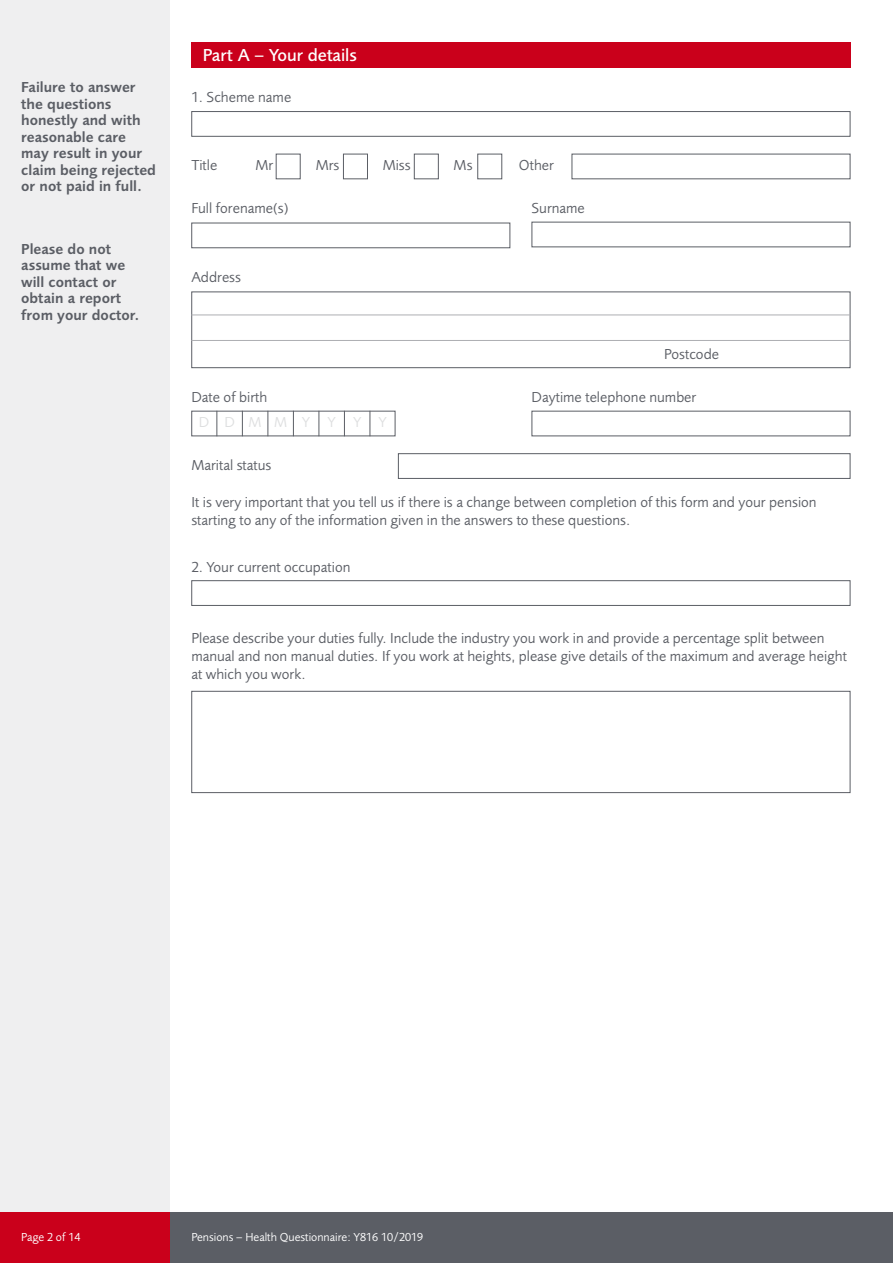
<style>
.page{position:relative;width:893px;height:1263px;background:#fff}
.page>*{position:absolute;margin:0;border:0;box-sizing:border-box;transform-origin:0 0}
.t1{font:500 18px "Pru Sans";color:#fff}
.t2{font:15px/18px "Pru Sans";color:#5b5e65}
.t3{font:600 15px/16.5px "Pru Sans";color:#5b5e65}
.t4{font:15px "Pru Sans";letter-spacing:.95em;color:#dedfe0}
.t5{font:12px "Pru Sans";color:#fff}
</style>
<div class="page">
<div style="left:0;top:0;width:170px;height:1263px;background:#efeff0"></div>
<div style="left:0;top:1212px;width:893px;height:51px;background:#5b5e65"></div>
<div style="left:191px;top:43px;width:659px;height:25px;background:#ca001b"></div>
<div style="left:191px;top:111px;width:659px;height:26px;border:1px solid #5b5e65"></div>
<div style="left:191px;top:580px;width:659px;height:26px;border:1px solid #5b5e65"></div>
<div style="left:191px;top:223px;width:319px;height:25px;border:1px solid #5b5e65"></div>
<div style="left:191px;top:291px;width:659px;height:77px;border:1px solid #5b5e65"></div>
<hr style="left:191px;top:315px;width:659px;height:1px;background:#adaeb2">
<hr style="left:191px;top:340px;width:659px;height:1px;background:#adaeb2">
<div style="left:531px;top:411px;width:319px;height:25px;border:1px solid #5b5e65"></div>
<div style="left:398px;top:453px;width:452px;height:26px;border:1px solid #5b5e65"></div>
<div style="left:191px;top:691px;width:659px;height:102px;border:1px solid #5b5e65"></div>
<div style="left:191px;top:411px;width:204px;height:25px;border:1px solid #5b5e65"></div>
<svg style="left:216px;top:411px;width:1px;height:25px"></svg>
<svg style="left:242px;top:411px;width:1px;height:25px"></svg>
<svg style="left:267px;top:411px;width:1px;height:25px"></svg>
<svg style="left:293px;top:411px;width:1px;height:25px"></svg>
<svg style="left:319px;top:411px;width:1px;height:25px"></svg>
<svg style="left:344px;top:411px;width:1px;height:25px"></svg>
<svg style="left:370px;top:411px;width:1px;height:25px"></svg>
<div style="left:276px;top:154px;width:25px;height:25px;border:1px solid #5b5e65"></div>
<div style="left:343px;top:154px;width:25px;height:25px;border:1px solid #5b5e65"></div>
<div style="left:477px;top:154px;width:25px;height:25px;border:1px solid #5b5e65"></div>
<div style="left:414px;top:154px;width:25px;height:25px;border:1px solid #5b5e65"></div>
<div style="left:572px;top:154px;width:278px;height:25px;border:1px solid #5b5e65"></div>
<div style="left:0;top:1212px;width:170px;height:51px;background:#ca001b"></div>
<p class="t3" style="left:21px;top:80px;width:136px">Failure to answer the questions honestly and with reasonable care may result in your claim being rejected or not paid in full.</p>
<p class="t3" style="left:21px;top:242px;width:120px">Please do not assume that we will contact or obtain a report from your doctor.</p>
<p class="t1" style="left:203px;top:48px;width:156px">Part A – Your details</p>
<p class="t2" style="left:191px;top:89px;width:101px">1. Scheme name</p>
<p class="t2" style="left:191px;top:158px;width:27px">Title</p>
<p class="t2" style="left:255px;top:158px;width:19px">Mr</p>
<p class="t2" style="left:316px;top:158px;width:25px">Mrs</p>
<p class="t2" style="left:383px;top:158px;width:30px">Miss</p>
<p class="t2" style="left:454px;top:158px;width:20px">Ms</p>
<p class="t2" style="left:519px;top:158px;width:37px">Other</p>
<p class="t2" style="left:191px;top:201px;width:99px">Full forename(s)</p>
<p class="t2" style="left:191px;top:269px;width:51px">Address</p>
<p class="t2" style="left:531px;top:200px;width:55px">Surname</p>
<p class="t2" style="left:664px;top:347px;width:56px">Postcode</p>
<p class="t2" style="left:191px;top:389px;width:77px">Date of birth</p>
<p class="t2" style="left:531px;top:389px;width:166px">Daytime telephone number</p>
<p class="t4" style="left:199px;top:417px;width:190px">DDMMY Y Y Y</p>
<p class="t2" style="left:191px;top:457px;width:82px">Marital status</p>
<p class="t2" style="left:191px;top:495px;width:627px">It is very important that you tell us if there is a change between completion of this form and your pension starting to any of the information given in the answers to these questions.</p>
<p class="t2" style="left:191px;top:559px;width:161px">2. Your current occupation</p>
<p class="t2" style="left:191px;top:631px;width:657px">Please describe your duties fully. Include the industry you work in and provide a percentage split between manual and non manual duties. If you work at heights, please give details of the maximum and average height at which you work.</p>
<p class="t5" style="left:21px;top:1232px;width:61px">Page 2 of 14</p>
<p class="t5" style="left:191px;top:1232px;width:233px">Pensions – Health Questionnaire: Y816 10/2019</p>
</div>
